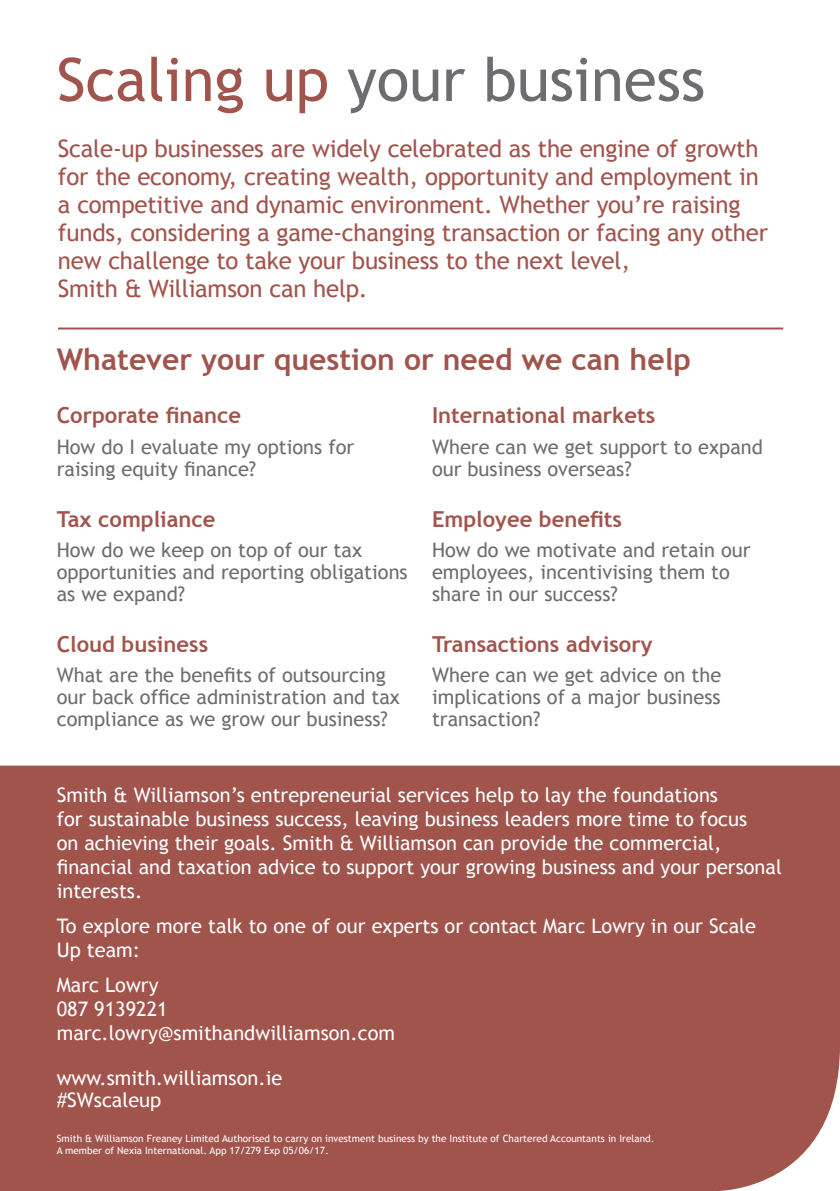
<style>
.page{position:relative;width:840px;height:1191px;background:#fff}
.page>*{position:absolute;margin:0;border:0;box-sizing:border-box;transform-origin:0 0}
.SW_main_heading{font:60px "Trebuchet MS";color:#6c6d70}
.S_W_subheads_A5{font:700 30px "Trebuchet MS";color:#a1544c}
.S_W_Intro_copy_A5{font:24px/28px "Trebuchet MS";letter-spacing:-.01em;color:#a1544c}
.S_W_subheads_A5-2{font:700 22px "Trebuchet MS";color:#a1544c}
.S_W_Body_copy_A5{font:20px/24px "Trebuchet MS";color:#fff}
.S_W_Body_copy_A5-2{font:20px/22px "Trebuchet MS";color:#6c6d70}
.S_W_Intro_copy_A5-2{font:10px/12px "Trebuchet MS";color:#fff}
.s1{color:#a1544c}
</style>
<div class="page">
<div style="left:0;top:765px;width:839px;height:426px;background:#a1544c"></div>
<hr style="left:58px;top:327px;width:724px;height:2px;background:#a1544c">
<p class="SW_main_heading" style="left:57px;top:44px;width:649px"><span class="s1">Scaling up</span> your business</p>
<p class="S_W_Intro_copy_A5" style="left:58px;top:135px;width:711px">Scale-up businesses are widely celebrated as the engine of growth for the economy, creating wealth, opportunity and employment in a competitive and dynamic environment. Whether you’re raising funds, considering a game-changing transaction or facing any other new challenge to take your business to the next level,<br>Smith &amp; Williamson can help.</p>
<p class="S_W_subheads_A5" style="left:57px;top:340px;width:635px">Whatever your question or need we can help</p>
<p class="S_W_subheads_A5-2" style="left:57px;top:402px;width:186px">Corporate finance</p>
<p class="S_W_Body_copy_A5-2" style="left:57px;top:436px;width:299px">How do I evaluate my options for raising equity finance?</p>
<p class="S_W_subheads_A5-2" style="left:57px;top:505px;width:160px">Tax compliance</p>
<p class="S_W_Body_copy_A5-2" style="left:57px;top:539px;width:352px">How do we keep on top of our tax opportunities and reporting obligations as we expand?</p>
<p class="S_W_subheads_A5-2" style="left:57px;top:630px;width:153px">Cloud business</p>
<p class="S_W_Body_copy_A5-2" style="left:57px;top:664px;width:344px">What are the benefits of outsourcing our back office administration and tax compliance as we grow our business?</p>
<p class="S_W_subheads_A5-2" style="left:432px;top:402px;width:225px">International markets</p>
<p class="S_W_Body_copy_A5-2" style="left:432px;top:436px;width:332px">Where can we get support to expand our business overseas?</p>
<p class="S_W_subheads_A5-2" style="left:432px;top:505px;width:191px">Employee benefits</p>
<p class="S_W_Body_copy_A5-2" style="left:432px;top:539px;width:320px">How do we motivate and retain our employees, incentivising them to share in our success?</p>
<p class="S_W_subheads_A5-2" style="left:432px;top:630px;width:222px">Transactions advisory</p>
<p class="S_W_Body_copy_A5-2" style="left:432px;top:664px;width:290px;text-align:justify">Where can we get advice on the implications of a major business transaction?</p>
<p class="S_W_Body_copy_A5" style="left:57px;top:783px;width:726px">Smith &amp; Williamson’s entrepreneurial services help to lay the foundations<br>for sustainable business success, leaving business leaders more time to focus<br>on achieving their goals. Smith &amp; Williamson can provide the commercial, financial and taxation advice to support your growing business and your personal interests.</p>
<p class="S_W_Body_copy_A5" style="left:57px;top:914px;width:700px">To explore more talk to one of our experts or contact Marc Lowry in our Scale<br>Up team:</p>
<p class="S_W_Body_copy_A5" style="left:57px;top:973px;width:340px">Marc Lowry<br>087 9139221 marc.lowry@smithandwilliamson.com</p>
<p class="S_W_Body_copy_A5" style="left:57px;top:1067px;width:227px;line-height:22px">www.smith.williamson.ie #SWscaleup</p>
<p class="S_W_Intro_copy_A5-2" style="left:57px;top:1132px;width:599px">Smith &amp; Williamson Freaney Limited Authorised to carry on investment business by the Institute of Chartered Accountants in Ireland.<br>A member of Nexia International. App 17/279 Exp 05/06/17.</p>
</div>
